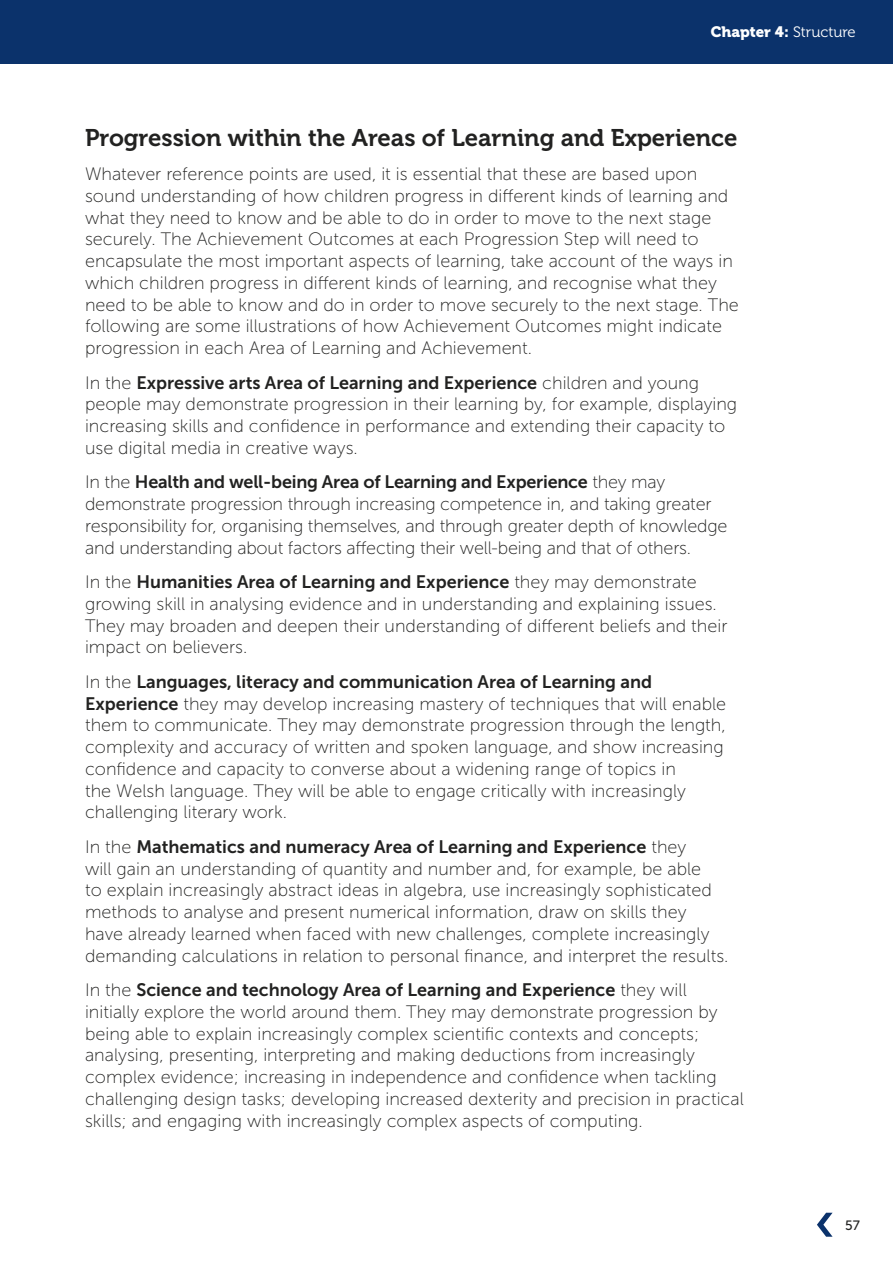
<style>
.page{position:relative;width:893px;height:1263px;background:#fff}
.page>*{position:absolute;margin:0;border:0;box-sizing:border-box;transform-origin:0 0}
.Sub_heading_1{font:24px "Museo 700";color:#222221}
.Body_text{font:18px/21.8px "Museo Sans 100";color:#222221}
.t1{font:15px "Museo 900";color:#fff}
.t2{font:13.5px "Museo Sans 500";color:#222221}
.s1{font-family:"Museo 300"}
.s2{font-family:"Museo Sans 700"}
</style>
<div class="page">
<div style="left:0;top:0;width:893px;height:64px;background:#0b326b"></div>
<svg style="left:817px;top:1213px;width:16px;height:24px"></svg>
<p class="t1" style="left:711px;top:23px;width:147px">Chapter 4: <span class="s1">Structure</span></p>
<p class="Sub_heading_1" style="left:85px;top:124px;width:654px">Progression within the Areas of Learning and Experience</p>
<p class="Body_text" style="left:85px;top:163px;width:655px">Whatever reference points are used, it is essential that these are based upon sound understanding of how children progress in different kinds of learning and what they need to know and be able to do in order to move to the next stage securely. The Achievement Outcomes at each Progression Step will need to encapsulate the most important aspects of learning, take account of the ways in which children progress in different kinds of learning, and recognise what they need to be able to know and do in order to move securely to the next stage. The following are some illustrations of how Achievement Outcomes might indicate progression in each Area of Learning and Achievement.</p>
<p class="Body_text" style="left:85px;top:372px;width:654px">In the <span class="s2">Expressive arts Area of Learning and Experience</span> children and young people may demonstrate progression in their learning by, for example, displaying increasing skills and confidence in performance and extending their capacity to use digital media in creative ways.</p>
<p class="Body_text" style="left:85px;top:471px;width:644px">In the <span class="s2">Health and well-being Area of Learning and Experience</span> they may demonstrate progression through increasing competence in, and taking greater responsibility for, organising themselves, and through greater depth of knowledge and understanding about factors affecting their well-being and that of others.</p>
<p class="Body_text" style="left:85px;top:571px;width:644px">In the <span class="s2">Humanities Area of Learning and Experience</span> they may demonstrate growing skill in analysing evidence and in understanding and explaining issues.<br>They may broaden and deepen their understanding of different beliefs and their impact on believers.</p>
<p class="Body_text" style="left:85px;top:671px;width:643px">In the <span class="s2">Languages, literacy and communication Area of Learning and Experience</span> they may develop increasing mastery of techniques that will enable them to communicate. They may demonstrate progression through the length, complexity and accuracy of written and spoken language, and show increasing confidence and capacity to converse about a widening range of topics in<br>the Welsh language. They will be able to engage critically with increasingly challenging literary work.</p>
<p class="Body_text" style="left:85px;top:836px;width:645px">In the <span class="s2">Mathematics and numeracy Area of Learning and Experience</span> they<br>will gain an understanding of quantity and number and, for example, be able<br>to explain increasingly abstract ideas in algebra, use increasingly sophisticated methods to analyse and present numerical information, draw on skills they have already learned when faced with new challenges, complete increasingly demanding calculations in relation to personal finance, and interpret the results.</p>
<p class="Body_text" style="left:85px;top:979px;width:660px">In the <span class="s2">Science and technology Area of Learning and Experience</span> they will initially explore the world around them. They may demonstrate progression by being able to explain increasingly complex scientific contexts and concepts; analysing, presenting, interpreting and making deductions from increasingly complex evidence; increasing in independence and confidence when tackling challenging design tasks; developing increased dexterity and precision in practical skills; and engaging with increasingly complex aspects of computing.</p>
<p class="t2" style="left:845px;top:1218px;width:16px">57</p>
</div>
